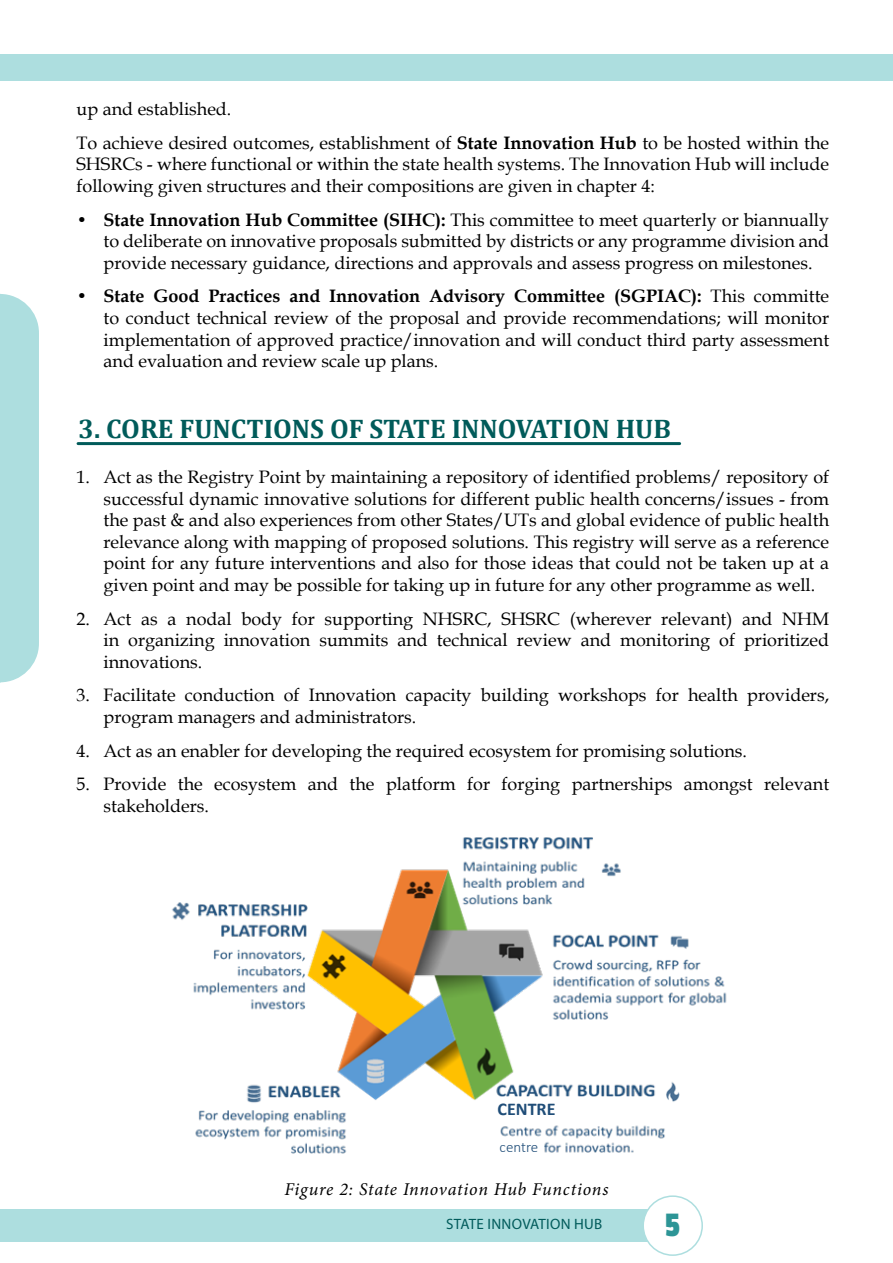
<style>
.page{position:relative;width:893px;height:1263px;background:#fff}
.page>*{position:absolute;margin:0;border:0;box-sizing:border-box;transform-origin:0 0}
.t1{font:36px "Passion One";color:#2d9596}
.t2{font:700 27px "Cambria";color:#015b5a}
.t3{font:18px/21.6px "Book Antiqua";color:#000}
.t4{font:italic 18px "Minion Pro";letter-spacing:.04em;color:#000}
.t5{font:700 18px "Calibri";color:#1f4d78}
.t6{font:15px "Myriad Pro";letter-spacing:.02em;color:#015b5b}
.t7{font:300 15px "Calibri";color:#1f4d78}
.s1{font-weight:700}
</style>
<div class="page">
<div style="left:1px;top:1209px;width:665px;height:33px;background:#addedf"></div>
<div style="left:643px;top:1196px;width:59px;height:59px;background:#fff;border-radius:50%"></div>
<div style="left:642px;top:1195px;width:61px;height:61px;border:2px solid #addedf;border-radius:50%"></div>
<div style="left:0;top:54px;width:893px;height:26px;background:#addedf"></div>
<div style="left:0;top:294px;width:39px;height:388px;background:#addedf"></div>
<hr style="left:78px;top:442px;width:602px;height:3px;background:#015b5a">
<img style="left:172px;top:837px;width:555px;height:317px">
<div style="left:491px;top:1102px;width:76px;height:21px;background:#fff"></div>
<div style="left:483px;top:1138px;width:60px;height:26px;background:#fff"></div>
<p class="t3" style="left:77px;top:92px;width:754px;line-height:33.6px">up and established.<br>To achieve desired outcomes, establishment of <span class="s1">State Innovation Hub</span> to be hosted within the</p>
<p class="t3" style="left:77px;top:153px;width:754px">SHSRCs - where functional or within the state health systems. The Innovation Hub will include following given structures and their compositions are given in chapter 4:</p>
<p class="t3" style="left:104px;top:208px;width:727px;text-align:justify;text-indent:-27px"><span class="s1">• State Innovation Hub Committee (SIHC):</span> This committee to meet quarterly or biannually to deliberate on innovative proposals submitted by districts or any programme division and provide necessary guidance, directions and approvals and assess progress on milestones.</p>
<p class="t3" style="left:104px;top:285px;width:727px;text-align:justify;text-indent:-27px"><span class="s1">• State Good Practices and Innovation Advisory Committee (SGPIAC):</span> This committe to conduct technical review of the proposal and provide recommendations; will monitor implementation of approved practice/innovation and will conduct third party assessment and evaluation and review scale up plans.</p>
<h2 class="t2" style="left:78px;top:409px;width:594px">3. CORE FUNCTIONS OF STATE INNOVATION HUB</h2>
<p class="t3" style="left:104px;top:466px;width:727px;text-align:justify;text-indent:-27px">1. Act as the Registry Point by maintaining a repository of identified problems/ repository of successful dynamic innovative solutions for different public health concerns/issues - from the past &amp; and also experiences from other States/UTs and global evidence of public health relevance along with mapping of proposed solutions. This registry will serve as a reference point for any future interventions and also for those ideas that could not be taken up at a given point and may be possible for taking up in future for any other programme as well.</p>
<p class="t3" style="left:104px;top:607px;width:727px;text-align:justify;text-indent:-27px">2. Act as a nodal body for supporting NHSRC, SHSRC (wherever relevant) and NHM in organizing innovation summits and technical review and monitoring of prioritized innovations.</p>
<p class="t3" style="left:104px;top:684px;width:727px;text-indent:-27px">3. Facilitate conduction of Innovation capacity building workshops for health providers, program managers and administrators.</p>
<p class="t3" style="left:77px;top:739px;width:672px">4. Act as an enabler for developing the required ecosystem for promising solutions.</p>
<p class="t3" style="left:104px;top:773px;width:727px;text-indent:-27px">5. Provide the ecosystem and the platform for forging partnerships amongst relevant stakeholders.</p>
<p class="t5" style="left:497px;top:1096px;width:59px">CENTRE</p>
<p class="t7" style="left:500px;top:1138px;width:40px">centre</p>
<p class="t4" style="left:284px;top:1177px;width:325px">Figure 2: State Innovation Hub Functions</p>
<p class="t6" style="left:446px;top:1215px;width:158px">STATE INNOVATION HUB</p>
<h1 class="t1" style="left:665px;top:1206px;width:16px">5</h1>
</div>
